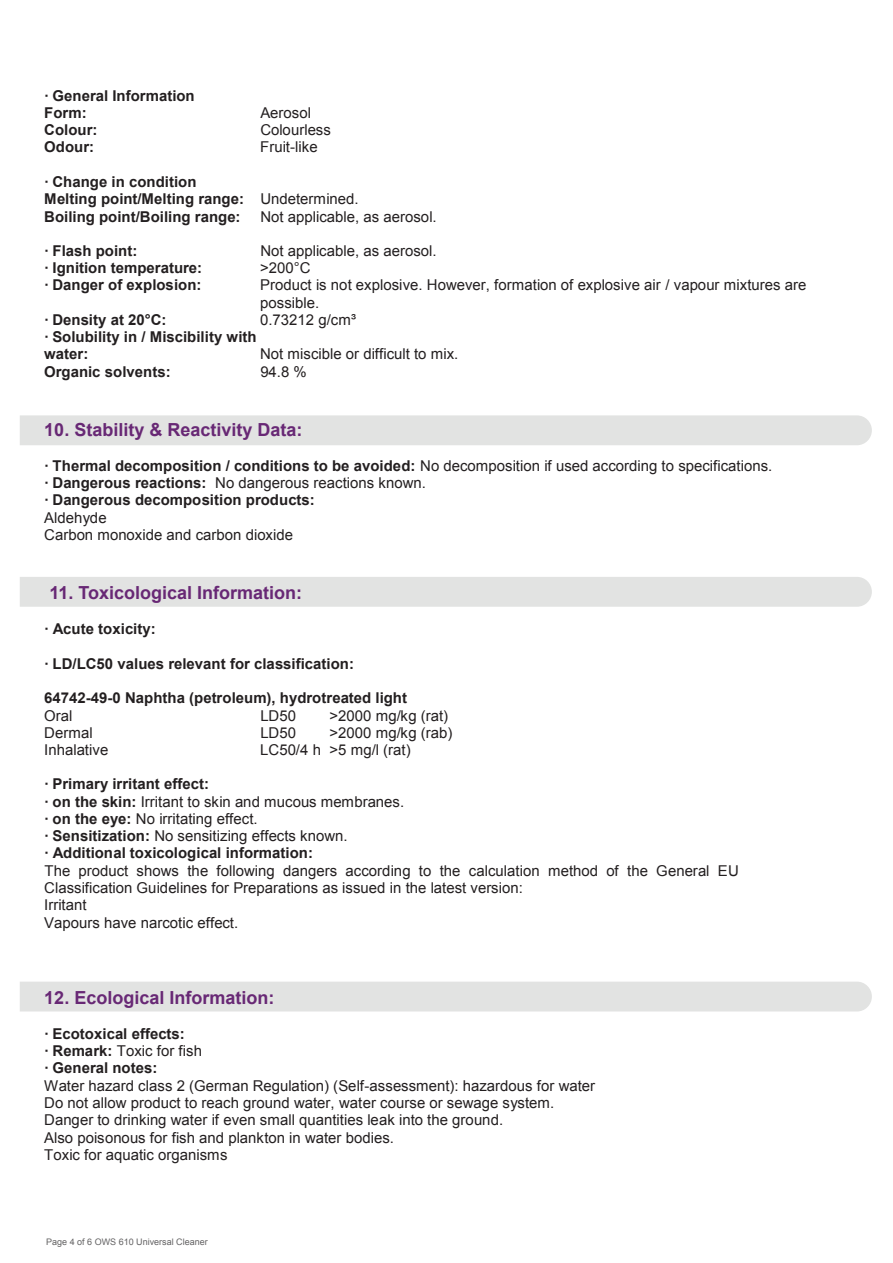
<style>
.page{position:relative;width:893px;height:1263px;background:#fff}
.page>*{position:absolute;margin:0;border:0;box-sizing:border-box;transform-origin:0 0}
.t1{font:700 18px "Arial";color:#682875}
.t2{font:15px/17.2px "Arial";color:#231f20}
.t3{font:700 15px/17.2px "Arial";color:#231f20}
.t4{font:9px "Arial";color:#636263}
.s1{font-weight:400}
</style>
<div class="page">
<div style="left:20px;top:415px;width:852px;height:30px;background:#e2e3e2"></div>
<div style="left:20px;top:577px;width:852px;height:30px;background:#e2e3e2"></div>
<div style="left:20px;top:982px;width:852px;height:29px;background:#e2e3e2"></div>
<p class="t3" style="left:44px;top:87px;width:152px">· General Information<br>Form:</p>
<p class="t2" style="left:260px;top:104px;width:52px">Aerosol</p>
<p class="t3" style="left:44px;top:122px;width:55px">Colour:</p>
<p class="t2" style="left:260px;top:121px;width:72px">Colourless</p>
<p class="t3" style="left:44px;top:139px;width:51px">Odour:</p>
<p class="t2" style="left:260px;top:139px;width:59px">Fruit-like</p>
<p class="t3" style="left:44px;top:174px;width:316px">· Change in condition<br>Melting point/Melting range: <span class="s1">Undetermined.<br></span>Boiling point/Boiling range:</p>
<p class="t2" style="left:260px;top:208px;width:178px">Not applicable, as aerosol.</p>
<p class="t3" style="left:44px;top:242px;width:95px">· Flash point:</p>
<p class="t2" style="left:260px;top:242px;width:178px">Not applicable, as aerosol.</p>
<p class="t3" style="left:44px;top:260px;width:159px">· Ignition temperature:</p>
<p class="t2" style="left:260px;top:259px;width:52px">&gt;200°C</p>
<p class="t3" style="left:44px;top:277px;width:159px">· Danger of explosion:</p>
<p class="t2" style="left:260px;top:277px;width:548px">Product is not explosive. However, formation of explosive air / vapour mixtures are possible.</p>
<p class="t3" style="left:44px;top:312px;width:124px">· Density at 20°C:</p>
<p class="t2" style="left:260px;top:311px;width:97px">0.73212 g/cm³</p>
<p class="t3" style="left:44px;top:329px;width:214px">· Solubility in / Miscibility with water:</p>
<p class="t2" style="left:260px;top:346px;width:200px">Not miscible or difficult to mix.</p>
<p class="t3" style="left:44px;top:363px;width:128px">Organic solvents:</p>
<p class="t2" style="left:260px;top:363px;width:48px">94.8 %</p>
<p class="t1" style="left:44px;top:418px;width:260px">10. Stability &amp; Reactivity Data:</p>
<p class="t3" style="left:44px;top:457px;width:730px">· Thermal decomposition / conditions to be avoided: <span class="s1">No decomposition if used according to specifications. </span>· Dangerous reactions: <span class="s1">No dangerous reactions known.<br></span>· Dangerous decomposition products:</p>
<p class="t2" style="left:44px;top:509px;width:250px">Aldehyde<br>Carbon monoxide and carbon dioxide</p>
<p class="t1" style="left:49px;top:581px;width:254px">11. Toxicological Information:</p>
<p class="t3" style="left:44px;top:621px;width:113px">· Acute toxicity:</p>
<p class="t3" style="left:44px;top:655px;width:311px">· LD/LC50 values relevant for classification:</p>
<p class="t3" style="left:44px;top:690px;width:364px">64742-49-0 Naphtha (petroleum), hydrotreated light</p>
<p class="t2" style="left:44px;top:707px;width:30px">Oral</p>
<p class="t2" style="left:260px;top:707px;width:37px">LD50</p>
<p class="t2" style="left:329px;top:707px;width:120px">&gt;2000 mg/kg (rat)</p>
<p class="t2" style="left:44px;top:724px;width:50px">Dermal</p>
<p class="t2" style="left:260px;top:724px;width:37px">LD50</p>
<p class="t2" style="left:329px;top:724px;width:124px">&gt;2000 mg/kg (rab)</p>
<p class="t2" style="left:44px;top:741px;width:66px">Inhalative</p>
<p class="t2" style="left:260px;top:741px;width:152px">LC50/4 h &gt;5 mg/l (rat)</p>
<p class="t3" style="left:44px;top:776px;width:361px">· Primary irritant effect:<br>· on the skin: <span class="s1">Irritant to skin and mucous membranes. </span>· on the eye: <span class="s1">No irritating effect.<br></span>· Sensitization: <span class="s1">No sensitizing effects known.<br></span>· Additional toxicological information:</p>
<p class="t2" style="left:44px;top:862px;width:696px">The product shows the following dangers according to the calculation method of the General EU Classification Guidelines for Preparations as issued in the latest version:<br>Irritant<br>Vapours have narcotic effect.</p>
<p class="t1" style="left:44px;top:986px;width:232px">12. Ecological Information:</p>
<p class="t3" style="left:44px;top:1025px;width:159px">· Ecotoxical effects:<br>· Remark: <span class="s1">Toxic for fish </span>· General notes:</p>
<p class="t2" style="left:44px;top:1077px;width:553px">Water hazard class 2 (German Regulation) (Self-assessment): hazardous for water Do not allow product to reach ground water, water course or sewage system.<br>Danger to drinking water if even small quantities leak into the ground.<br>Also poisonous for fish and plankton in water bodies.<br>Toxic for aquatic organisms</p>
<p class="t4" style="left:46px;top:1236px;width:163px">Page 4 of 6 OWS 610 Universal Cleaner</p>
</div>
